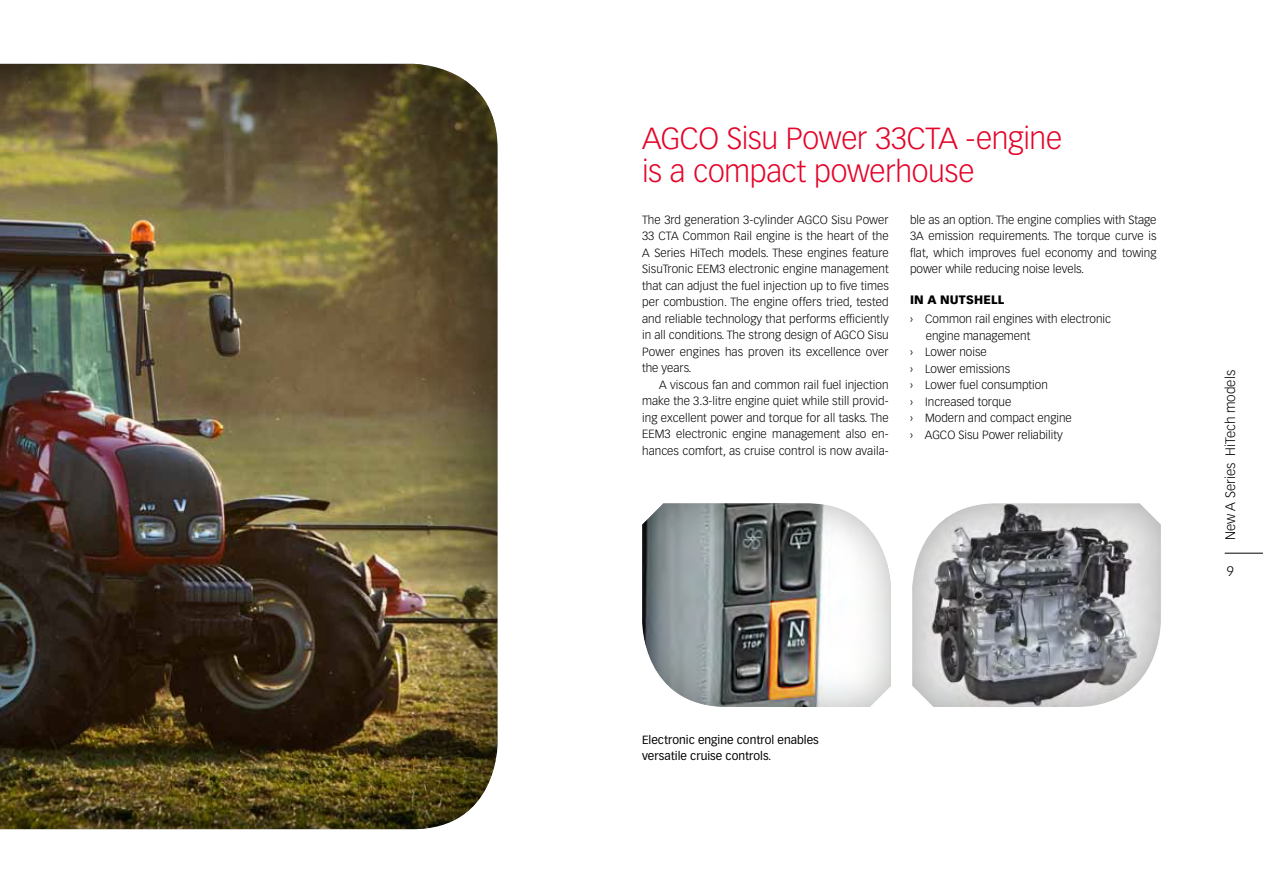
<style>
.page{position:relative;width:1263px;height:893px;background:#fff}
.page>*{position:absolute;margin:0;border:0;box-sizing:border-box;transform-origin:0 0}
.t1{font:300 30px/33px "Vectora LT Std";letter-spacing:-.01em;color:#e40429}
.t2{font:300 13.5px "Vectora LT Std";color:#000}
.t3{font:900 12px "Vectora LT Std";letter-spacing:.015em;color:#000}
.t4{font:300 11.7px/16.5px "Vectora LT Std";color:#000;text-align:justify}
.t5{font:11.7px/16.5px "Vectora LT Std";color:#000}
</style>
<div class="page">
<hr style="left:1225px;top:553px;width:38px;height:1px;background:#000">
<div style="left:0;top:63px;width:498px;height:768px;background:#000;opacity:.75"></div>
<div style="left:911px;top:502px;width:251px;height:206px;background:#000;opacity:.3"></div>
<div style="left:641px;top:502px;width:251px;height:206px;background:#000;opacity:.3"></div>
<h1 class="t1" style="left:642px;top:122px;width:421px">AGCO Sisu Power 33CTA -engine is a compact powerhouse</h1>
<p class="t4" style="left:642px;top:212px;width:248px">The 3rd generation 3-cylinder AGCO Sisu Power 33 CTA Common Rail engine is the heart of the A Series HiTech models. These engines feature SisuTronic EEM3 electronic engine management that can adjust the fuel injection up to five times per combustion. The engine offers tried, tested and reliable technology that performs efficiently in all conditions. The strong design of AGCO Sisu Power engines has proven its excellence over the years.</p>
<p class="t4" style="left:642px;top:377px;width:248px;text-indent:17px">A viscous fan and common rail fuel injection make the 3.3-litre engine quiet while still provid&shy;ing excellent power and torque for all tasks. The EEM3 electronic engine management also en&shy;hances comfort, as cruise control is now availa-</p>
<p class="t4" style="left:910px;top:212px;width:248px">ble as an option. The engine complies with Stage 3A emission requirements. The torque curve is flat, which improves fuel economy and towing power while reducing noise levels.</p>
<p class="t3" style="left:910px;top:292px;width:96px">IN A NUTSHELL</p>
<p class="t4" style="left:910px;top:311px;width:202px">› Common rail engines with electronic</p>
<p class="t4" style="left:926px;top:327px;width:106px">engine management</p>
<p class="t4" style="left:910px;top:344px;width:78px">› Lower noise</p>
<p class="t4" style="left:910px;top:360px;width:102px">› Lower emissions</p>
<p class="t4" style="left:910px;top:377px;width:139px">› Lower fuel consumption</p>
<p class="t4" style="left:910px;top:393px;width:103px">› Increased torque</p>
<p class="t4" style="left:910px;top:410px;width:163px">› Modern and compact engine</p>
<p class="t4" style="left:910px;top:426px;width:154px">› AGCO Sisu Power reliability</p>
<p class="t5" style="left:642px;top:731px;width:178px">Electronic engine control enables versatile cruise controls.</p>
<p class="t2" style="left:1222px;top:540px;width:171px;rotate:-90deg">New A Series HiTech models</p>
<p class="t2" style="left:1227px;top:563px;width:9px">9</p>
</div>
